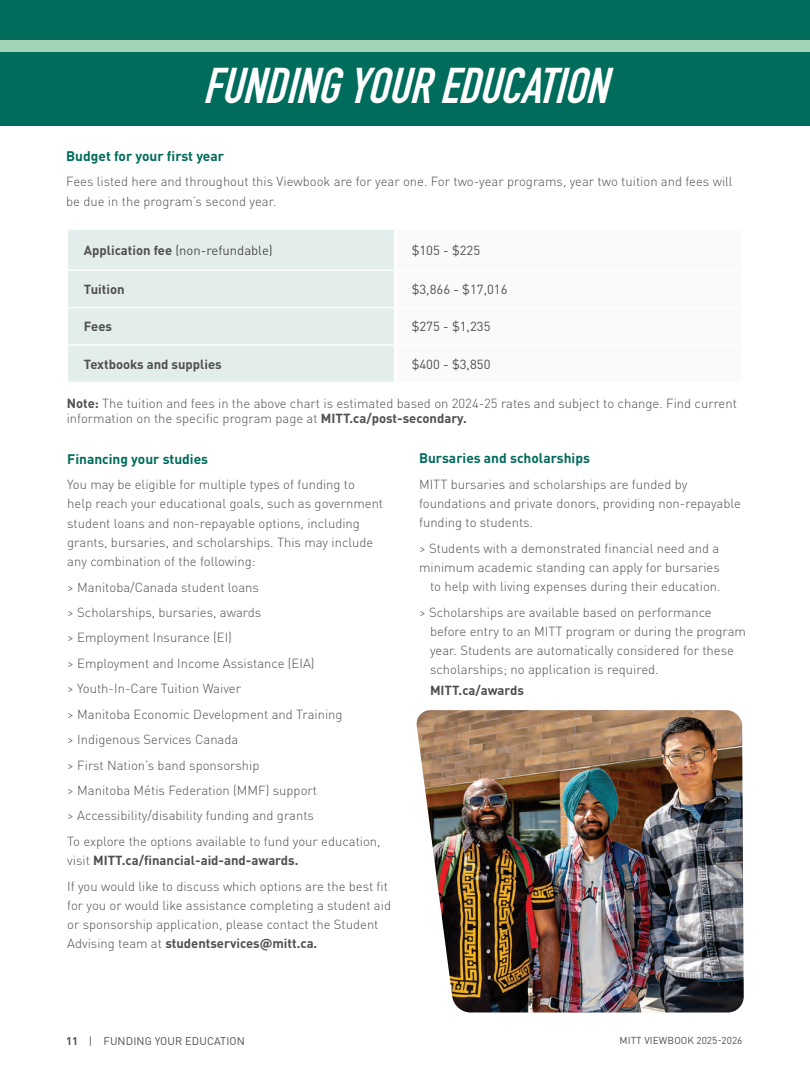
<style>
.page{position:relative;width:810px;height:1080px;background:#fff}
.page>*{position:absolute;margin:0;border:0;box-sizing:border-box;transform-origin:0 0}
.t1{font:italic 700 49.5px "DIN Condensed";color:#fff}
.Body_Copy{font:700 13.75px "DINOT";color:#006c5c}
.Body_Copy-2{font:300 13px/19.2px "DINOT";color:#514e51}
.Body_Copy-3{font:300 13px/15.6px "DINOT";color:#514e50}
.Body_Copy-4{font:13px "DINOT";color:#514e50}
.Body_Copy-5{font:700 13px "DINOT";color:#514e50}
.Body_Copy-6{font:700 13px "DINOT";color:#514e51}
.Body_Copy-7{font:11px "DINOT";letter-spacing:.01em;color:#514e50}
.t2{font:10px "DINOT";letter-spacing:.01em;color:#514e50}
.s1{font-weight:700}
</style>
<div class="page">
<div style="left:0;top:9px;width:810px;height:117px;background:#006c5c"></div>
<div style="left:0;top:5px;width:810px;height:46px;background:#a2d5b4"></div>
<div style="left:0;top:0;width:810px;height:39px;background:#006c5c"></div>
<div style="left:68px;top:230px;width:326px;height:152px;background:#e3edeb"></div>
<hr style="left:67px;top:270px;width:328px;height:1px;background:#fff">
<hr style="left:67px;top:307px;width:328px;height:1px;background:#fff">
<hr style="left:67px;top:344px;width:328px;height:2px;background:#fff">
<img style="left:416px;top:710px;width:328px;height:302px">
<p class="t1" style="left:203px;top:53px;width:422px">FUNDINGYOUREDUCATION</p>
<p class="Body_Copy" style="left:66px;top:147px;width:159px">Budget for your first year</p>
<p class="Body_Copy-2" style="left:66px;top:172px;width:668px">Fees listed here and throughout this Viewbook are for year one. For two-year programs, year two tuition and fees will be due in the program’s second year.</p>
<p class="Body_Copy-4" style="left:84px;top:242px;width:190px"><span class="s1">Application fee</span> (non-refundable)</p>
<p class="Body_Copy-4" style="left:412px;top:242px;width:70px">$105 - $225</p>
<p class="Body_Copy-5" style="left:84px;top:281px;width:42px">Tuition</p>
<p class="Body_Copy-4" style="left:412px;top:281px;width:97px">$3,866 - $17,016</p>
<p class="Body_Copy-5" style="left:84px;top:318px;width:30px">Fees</p>
<p class="Body_Copy-4" style="left:412px;top:318px;width:80px">$275 - $1,235</p>
<p class="Body_Copy-5" style="left:84px;top:355px;width:139px">Textbooks and supplies</p>
<p class="Body_Copy-4" style="left:412px;top:356px;width:80px">$400 - $3,850</p>
<p class="Body_Copy-3" style="left:67px;top:395px;width:672px"><span class="s1">Note:</span> The tuition and fees in the above chart is estimated based on 2024-25 rates and subject to change. Find current information on the specific program page at <span class="s1">MITT.ca/post-secondary.</span></p>
<p class="Body_Copy" style="left:67px;top:450px;width:142px">Financing your studies</p>
<p class="Body_Copy-2" style="left:67px;top:475px;width:317px">You may be eligible for multiple types of funding to<br>help reach your educational goals, such as government student loans and non-repayable options, including grants, bursaries, and scholarships. This may include any combination of the following:</p>
<p class="Body_Copy-2" style="left:67px;top:577px;width:193px">&gt; Manitoba/Canada student loans</p>
<p class="Body_Copy-2" style="left:67px;top:603px;width:196px">&gt; Scholarships, bursaries, awards</p>
<p class="Body_Copy-2" style="left:67px;top:628px;width:166px">&gt; Employment Insurance (EI)</p>
<p class="Body_Copy-2" style="left:67px;top:653px;width:249px">&gt; Employment and Income Assistance (EIA)</p>
<p class="Body_Copy-2" style="left:67px;top:679px;width:175px">&gt; Youth-In-Care Tuition Waiver</p>
<p class="Body_Copy-2" style="left:67px;top:704px;width:277px">&gt; Manitoba Economic Development and Training</p>
<p class="Body_Copy-2" style="left:67px;top:730px;width:173px">&gt; Indigenous Services Canada</p>
<p class="Body_Copy-2" style="left:67px;top:755px;width:194px">&gt; First Nation’s band sponsorship</p>
<p class="Body_Copy-2" style="left:67px;top:781px;width:251px">&gt; Manitoba Métis Federation (MMF) support</p>
<p class="Body_Copy-2" style="left:67px;top:806px;width:248px">&gt; Accessibility/disability funding and grants</p>
<p class="Body_Copy-2" style="left:67px;top:831px;width:315px">To explore the options available to fund your education, visit <span class="s1">MITT.ca/financial-aid-and-awards.</span></p>
<p class="Body_Copy-2" style="left:67px;top:876px;width:325px">If you would like to discuss which options are the best fit for you or would like assistance completing a student aid or sponsorship application, please contact the Student Advising team at <span class="s1">studentservices@mitt.ca.</span></p>
<p class="Body_Copy" style="left:419px;top:449px;width:172px">Bursaries and scholarships</p>
<p class="Body_Copy-2" style="left:419px;top:474px;width:323px">MITT bursaries and scholarships are funded by foundations and private donors, providing non-repayable funding to students.</p>
<p class="Body_Copy-2" style="left:419px;top:538px;width:303px;text-align:right">&gt; Students with a demonstrated financial need and a minimum academic standing can apply for bursaries to help with living expenses during their education.</p>
<p class="Body_Copy-2" style="left:430px;top:602px;width:317px;text-indent:-11px">&gt; Scholarships are available based on performance before entry to an MITT program or during the program year. Students are automatically considered for these scholarships; no application is required.</p>
<p class="Body_Copy-6" style="left:430px;top:682px;width:95px">MITT.ca/awards</p>
<p class="Body_Copy-7" style="left:66px;top:1034px;width:180px"><span class="s1">11</span> | FUNDING YOUR EDUCATION</p>
<p class="t2" style="left:620px;top:1035px;width:124px">MITT VIEWBOOK 2025-2026</p>
</div>
